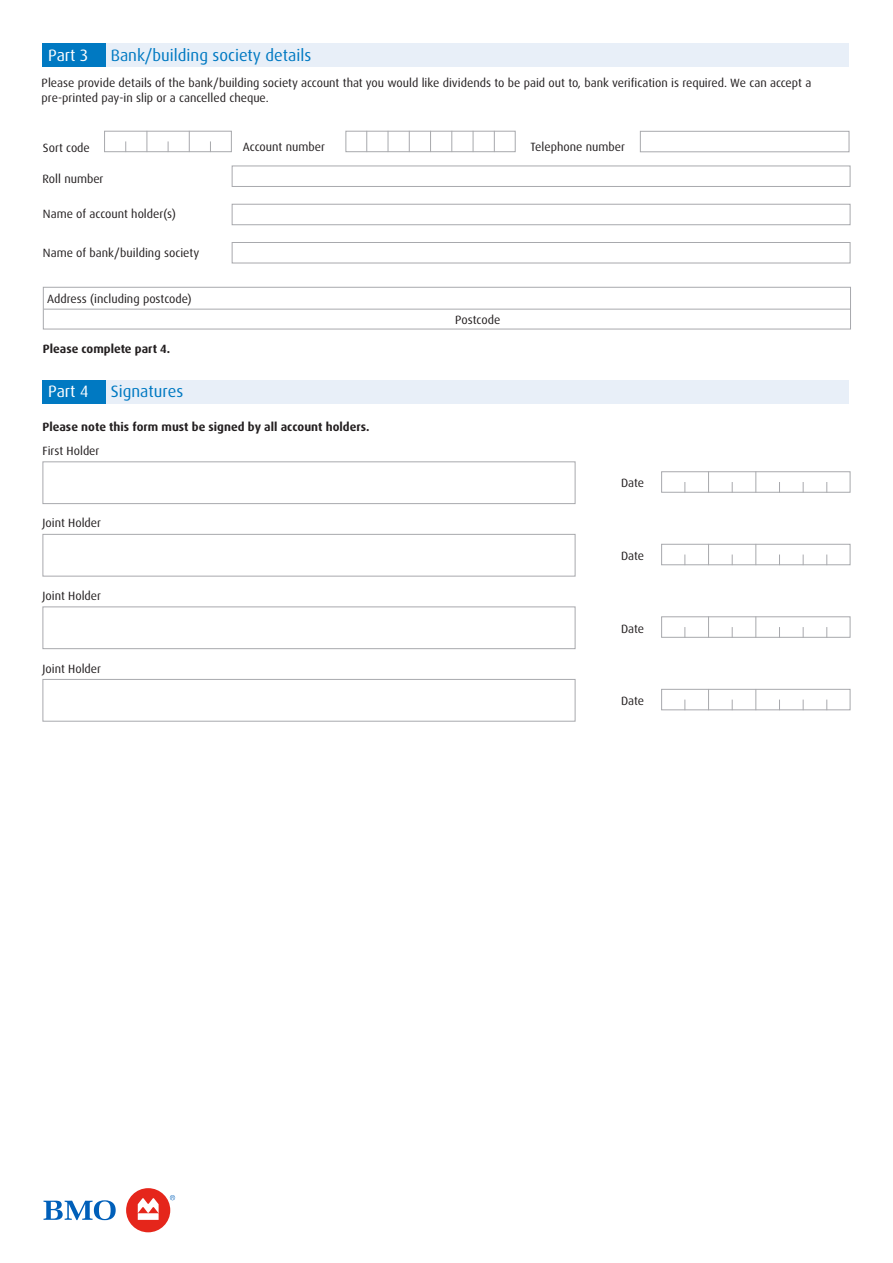
<style>
.page{position:relative;width:893px;height:1263px;background:#fff}
.page>*{position:absolute;margin:0;border:0;box-sizing:border-box;transform-origin:0 0}
.t1{font:16.5px "Dax Pro";color:#0079c2}
.t2{font:16.5px "Dax Pro";color:#fff}
.Text{font:12px/14.4px "Dax Pro";color:#231f20}
.Text__3mm_space{font:12px "Dax Pro";color:#231f20}
.Text-2{font:700 12px "Dax Pro";color:#231f20}
.Text__2mm_space{font:12px "Dax Pro";color:#231f20}
.Text__1mm_space{font:12px "Dax Pro";color:#231f20}
.Text__2mm_space-2{font:700 12px "Dax Pro";color:#231f20}
</style>
<div class="page">
<div style="left:105px;top:43px;width:744px;height:24px;background:#e8eff8"></div>
<div style="left:42px;top:43px;width:63px;height:24px;background:#0079c2"></div>
<div style="left:43px;top:461px;width:532px;height:43px;border:1px solid #a8a9ad"></div>
<div style="left:43px;top:534px;width:532px;height:42px;border:1px solid #a8a9ad"></div>
<div style="left:43px;top:606px;width:532px;height:43px;border:1px solid #a8a9ad"></div>
<div style="left:43px;top:679px;width:532px;height:42px;border:1px solid #a8a9ad"></div>
<div style="left:661px;top:689px;width:189px;height:21px;background:#fff;border:1px solid #a8a9ad"></div>
<svg style="left:708px;top:689px;width:1px;height:21px"></svg>
<svg style="left:755px;top:689px;width:1px;height:21px"></svg>
<div style="left:661px;top:616px;width:189px;height:22px;background:#fff;border:1px solid #a8a9ad"></div>
<svg style="left:708px;top:616px;width:1px;height:22px"></svg>
<svg style="left:755px;top:616px;width:1px;height:22px"></svg>
<div style="left:661px;top:544px;width:189px;height:21px;background:#fff;border:1px solid #a8a9ad"></div>
<svg style="left:708px;top:544px;width:1px;height:21px"></svg>
<svg style="left:755px;top:544px;width:1px;height:21px"></svg>
<div style="left:661px;top:471px;width:189px;height:22px;background:#fff;border:1px solid #a8a9ad"></div>
<svg style="left:708px;top:471px;width:1px;height:22px"></svg>
<svg style="left:755px;top:471px;width:1px;height:22px"></svg>
<div style="left:640px;top:131px;width:209px;height:21px;background:#fff;border:1px solid #a8a9ad"></div>
<div style="left:104px;top:131px;width:128px;height:21px;background:#fff;border:1px solid #a8a9ad"></div>
<svg style="left:147px;top:131px;width:1px;height:21px"></svg>
<svg style="left:189px;top:131px;width:1px;height:21px"></svg>
<div style="left:345px;top:131px;width:171px;height:21px;border:1px solid #a8a9ad"></div>
<svg style="left:366px;top:131px;width:1px;height:21px"></svg>
<svg style="left:388px;top:131px;width:1px;height:21px"></svg>
<svg style="left:409px;top:131px;width:1px;height:21px"></svg>
<svg style="left:430px;top:131px;width:1px;height:21px"></svg>
<svg style="left:451px;top:131px;width:1px;height:21px"></svg>
<svg style="left:473px;top:131px;width:1px;height:21px"></svg>
<svg style="left:494px;top:131px;width:1px;height:21px"></svg>
<div style="left:232px;top:166px;width:618px;height:21px;background:#fff;border:1px solid #a8a9ad"></div>
<hr style="left:44px;top:309px;width:806px;height:1px;background:#a8a9ad">
<div style="left:43px;top:287px;width:808px;height:42px;border:1px solid #a8a9ad"></div>
<div style="left:232px;top:204px;width:618px;height:21px;background:#fff;border:1px solid #a8a9ad"></div>
<div style="left:232px;top:242px;width:618px;height:21px;background:#fff;border:1px solid #a8a9ad"></div>
<div style="left:105px;top:380px;width:744px;height:23px;background:#e8eff8"></div>
<div style="left:42px;top:380px;width:63px;height:23px;background:#0079c2"></div>
<div style="left:126px;top:1188px;width:44px;height:44px;background:#e5261b;border-radius:50%"></div>
<svg style="left:44px;top:1200px;width:72px;height:20px"></svg>
<svg style="left:170px;top:1195px;width:5px;height:5px"></svg>
<svg style="left:138px;top:1198px;width:21px;height:22px"></svg>
<p class="t2" style="left:48px;top:44px;width:41px">Part 3</p>
<p class="t1" style="left:111px;top:44px;width:202px">Bank/building society details</p>
<p class="Text" style="left:42px;top:76px;width:771px">Please provide details of the bank/building society account that you would like dividends to be paid out to, bank verification is required. We can accept a pre‑printed pay-in slip or a cancelled cheque.</p>
<p class="Text__3mm_space" style="left:43px;top:140px;width:48px">Sort code</p>
<p class="Text__3mm_space" style="left:243px;top:139px;width:83px">Account number</p>
<p class="Text__1mm_space" style="left:530px;top:139px;width:96px">Telephone number</p>
<p class="Text__3mm_space" style="left:43px;top:171px;width:62px">Roll number</p>
<p class="Text__3mm_space" style="left:43px;top:206px;width:134px">Name of account holder(s)</p>
<p class="Text__3mm_space" style="left:43px;top:245px;width:158px">Name of bank/building society</p>
<p class="Text__3mm_space" style="left:47px;top:292px;width:146px">Address (including postcode)</p>
<p class="Text__2mm_space-2" style="left:43px;top:341px;width:129px">Please complete part 4.</p>
<p class="t2" style="left:48px;top:381px;width:42px">Part 4</p>
<p class="t1" style="left:111px;top:381px;width:74px">Signatures</p>
<p class="Text-2" style="left:43px;top:419px;width:328px">Please note this form must be signed by all account holders.</p>
<p class="Text__2mm_space" style="left:43px;top:443px;width:58px">First Holder</p>
<p class="Text__2mm_space" style="left:43px;top:516px;width:60px">Joint Holder</p>
<p class="Text__2mm_space" style="left:43px;top:588px;width:60px">Joint Holder</p>
<p class="Text__2mm_space" style="left:43px;top:661px;width:60px">Joint Holder</p>
<p class="Text" style="left:455px;top:312px;width:47px">Postcode</p>
<p class="Text__1mm_space" style="left:621px;top:476px;width:25px">Date</p>
<p class="Text__1mm_space" style="left:621px;top:548px;width:25px">Date</p>
<p class="Text__1mm_space" style="left:621px;top:621px;width:25px">Date</p>
<p class="Text__1mm_space" style="left:621px;top:693px;width:25px">Date</p>
</div>
